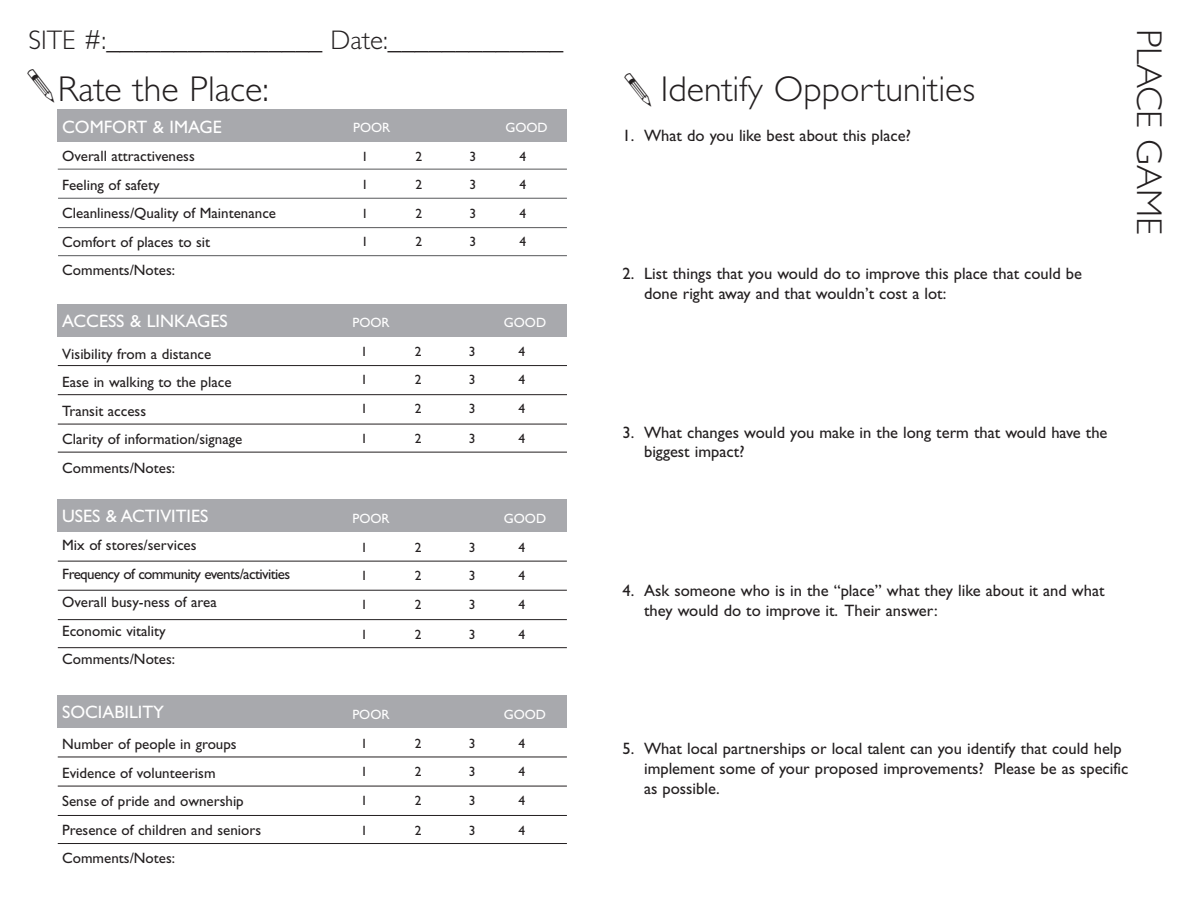
<style>
.page{position:relative;width:1188px;height:918px;background:#fff}
.page>*{position:absolute;margin:0;border:0;box-sizing:border-box;transform-origin:0 0}
.heading{font:300 36px "Gill Sans";color:#231f20}
.t1{font:300 27px "Gill Sans";color:#231f20}
.t2{font:18px "Gill Sans";color:#fff}
.t3{font:16.5px/19.8px "Gill Sans";color:#231f20}
.t4{font:15px "Gill Sans";color:#231f20}
.t5{font:15px "Gill Sans";letter-spacing:-.04em;color:#231f20}
.t6{font:13.5px "Gill Sans";color:#231f20}
.t7{font:13.5px "Gill Sans";color:#fff}
</style>
<div class="page">
<div style="left:58px;top:109px;width:509px;height:33px;background:#a8a9ad"></div>
<hr style="left:58px;top:169px;width:509px;height:1px;background:#57585a">
<hr style="left:58px;top:198px;width:509px;height:1px;background:#57585a">
<hr style="left:58px;top:227px;width:509px;height:1px;background:#57585a">
<hr style="left:58px;top:255px;width:509px;height:1px;background:#57585a">
<div style="left:58px;top:304px;width:509px;height:33px;background:#a8a9ad"></div>
<hr style="left:58px;top:365px;width:509px;height:1px;background:#231f20">
<hr style="left:58px;top:394px;width:509px;height:1px;background:#231f20">
<hr style="left:58px;top:424px;width:509px;height:1px;background:#231f20">
<hr style="left:58px;top:452px;width:509px;height:1px;background:#231f20">
<div style="left:58px;top:500px;width:509px;height:32px;background:#a8a9ad"></div>
<hr style="left:58px;top:561px;width:509px;height:1px;background:#231f20">
<hr style="left:58px;top:590px;width:509px;height:1px;background:#231f20">
<hr style="left:58px;top:619px;width:509px;height:1px;background:#231f20">
<hr style="left:58px;top:647px;width:509px;height:1px;background:#231f20">
<div style="left:58px;top:695px;width:509px;height:33px;background:#a8a9ad"></div>
<hr style="left:58px;top:757px;width:509px;height:1px;background:#231f20">
<hr style="left:58px;top:786px;width:509px;height:1px;background:#231f20">
<hr style="left:58px;top:815px;width:509px;height:1px;background:#231f20">
<hr style="left:58px;top:843px;width:509px;height:1px;background:#231f20">
<p class="t1" style="left:28px;top:25px;width:536px">SITE #:________________ Date:_____________</p>
<p class="heading" style="left:58px;top:69px;width:213px">Rate the Place:</p>
<p class="t2" style="left:62px;top:116px;width:159px">Comfort &amp; Image</p>
<p class="t4" style="left:62px;top:147px;width:134px">Overall attractiveness</p>
<p class="t4" style="left:62px;top:176px;width:99px">Feeling of safety</p>
<p class="t4" style="left:62px;top:204px;width:215px">Cleanliness/Quality of Maintenance</p>
<p class="t4" style="left:62px;top:233px;width:150px">Comfort of places to sit</p>
<p class="t4" style="left:62px;top:261px;width:114px">Comments/Notes:</p>
<p class="t2" style="left:62px;top:311px;width:23px">Access</p>
<p class="t2" style="left:130px;top:311px;width:90px">&amp; Lin kages</p>
<p class="t4" style="left:62px;top:345px;width:151px">Visibility from a distance</p>
<p class="t4" style="left:62px;top:373px;width:171px">Ease in walking to the place</p>
<p class="t4" style="left:62px;top:402px;width:85px">Transit access</p>
<p class="t4" style="left:62px;top:430px;width:182px">Clarity of information/signage</p>
<p class="t4" style="left:62px;top:459px;width:114px">Comments/Notes:</p>
<p class="t2" style="left:62px;top:505px;width:22px">Uses</p>
<p class="t2" style="left:106px;top:505px;width:36px">&amp; Activities</p>
<p class="t4" style="left:62px;top:537px;width:136px">Mix of stores/services</p>
<p class="t5" style="left:62px;top:565px;width:230px">Frequency of community events/activities</p>
<p class="t4" style="left:62px;top:594px;width:156px">Overall busy-ness of area</p>
<p class="t4" style="left:62px;top:622px;width:105px">Economic vitality</p>
<p class="t4" style="left:62px;top:651px;width:114px">Comments/Notes:</p>
<p class="t2" style="left:62px;top:702px;width:104px">Sociability</p>
<p class="t4" style="left:62px;top:736px;width:176px">Number of people in groups</p>
<p class="t4" style="left:62px;top:764px;width:155px">Evidence of volunteerism</p>
<p class="t4" style="left:62px;top:793px;width:183px">Sense of pride and ownership</p>
<p class="t4" style="left:62px;top:821px;width:200px">Presence of children and seniors</p>
<p class="t4" style="left:62px;top:850px;width:114px">Comments/Notes:</p>
<p class="t7" style="left:353px;top:120px;width:39px">pooR</p>
<p class="t7" style="left:505px;top:120px;width:44px">good</p>
<p class="t6" style="left:361px;top:148px;width:8px">1</p>
<p class="t6" style="left:415px;top:148px;width:8px">2</p>
<p class="t6" style="left:469px;top:148px;width:8px">3</p>
<p class="t6" style="left:519px;top:148px;width:8px">4</p>
<p class="t6" style="left:361px;top:177px;width:8px">1</p>
<p class="t6" style="left:415px;top:177px;width:8px">2</p>
<p class="t6" style="left:469px;top:177px;width:8px">3</p>
<p class="t6" style="left:519px;top:177px;width:8px">4</p>
<p class="t6" style="left:361px;top:205px;width:8px">1</p>
<p class="t6" style="left:415px;top:205px;width:8px">2</p>
<p class="t6" style="left:469px;top:205px;width:8px">3</p>
<p class="t6" style="left:519px;top:205px;width:8px">4</p>
<p class="t6" style="left:361px;top:234px;width:8px">1</p>
<p class="t6" style="left:415px;top:234px;width:8px">2</p>
<p class="t6" style="left:469px;top:234px;width:8px">3</p>
<p class="t6" style="left:519px;top:234px;width:8px">4</p>
<p class="t7" style="left:352px;top:315px;width:36px">poor</p>
<p class="t7" style="left:504px;top:315px;width:44px">good</p>
<p class="t6" style="left:361px;top:343px;width:8px">1</p>
<p class="t6" style="left:415px;top:343px;width:8px">2</p>
<p class="t6" style="left:469px;top:343px;width:8px">3</p>
<p class="t6" style="left:519px;top:343px;width:8px">4</p>
<p class="t6" style="left:361px;top:372px;width:8px">1</p>
<p class="t6" style="left:415px;top:372px;width:8px">2</p>
<p class="t6" style="left:469px;top:372px;width:8px">3</p>
<p class="t6" style="left:519px;top:372px;width:8px">4</p>
<p class="t6" style="left:361px;top:400px;width:8px">1</p>
<p class="t6" style="left:415px;top:400px;width:8px">2</p>
<p class="t6" style="left:469px;top:400px;width:8px">3</p>
<p class="t6" style="left:519px;top:400px;width:8px">4</p>
<p class="t6" style="left:361px;top:430px;width:8px">1</p>
<p class="t6" style="left:415px;top:430px;width:8px">2</p>
<p class="t6" style="left:469px;top:430px;width:8px">3</p>
<p class="t6" style="left:519px;top:430px;width:8px">4</p>
<p class="t7" style="left:353px;top:511px;width:36px">poor</p>
<p class="t7" style="left:504px;top:511px;width:44px">good</p>
<p class="t6" style="left:361px;top:539px;width:8px">1</p>
<p class="t6" style="left:415px;top:539px;width:8px">2</p>
<p class="t6" style="left:469px;top:539px;width:8px">3</p>
<p class="t6" style="left:519px;top:539px;width:8px">4</p>
<p class="t6" style="left:361px;top:568px;width:8px">1</p>
<p class="t6" style="left:415px;top:568px;width:8px">2</p>
<p class="t6" style="left:469px;top:568px;width:8px">3</p>
<p class="t6" style="left:519px;top:568px;width:8px">4</p>
<p class="t6" style="left:361px;top:596px;width:8px">1</p>
<p class="t6" style="left:415px;top:596px;width:8px">2</p>
<p class="t6" style="left:469px;top:596px;width:8px">3</p>
<p class="t6" style="left:519px;top:596px;width:8px">4</p>
<p class="t6" style="left:361px;top:626px;width:8px">1</p>
<p class="t6" style="left:415px;top:626px;width:8px">2</p>
<p class="t6" style="left:469px;top:626px;width:8px">3</p>
<p class="t6" style="left:519px;top:626px;width:8px">4</p>
<p class="t7" style="left:352px;top:707px;width:36px">poor</p>
<p class="t7" style="left:504px;top:707px;width:44px">good</p>
<p class="t6" style="left:361px;top:735px;width:8px">1</p>
<p class="t6" style="left:415px;top:735px;width:8px">2</p>
<p class="t6" style="left:469px;top:735px;width:8px">3</p>
<p class="t6" style="left:519px;top:735px;width:8px">4</p>
<p class="t6" style="left:361px;top:764px;width:8px">1</p>
<p class="t6" style="left:415px;top:764px;width:8px">2</p>
<p class="t6" style="left:469px;top:764px;width:8px">3</p>
<p class="t6" style="left:519px;top:764px;width:8px">4</p>
<p class="t6" style="left:361px;top:792px;width:8px">1</p>
<p class="t6" style="left:415px;top:792px;width:8px">2</p>
<p class="t6" style="left:469px;top:792px;width:8px">3</p>
<p class="t6" style="left:519px;top:792px;width:8px">4</p>
<p class="t6" style="left:361px;top:822px;width:8px">1</p>
<p class="t6" style="left:415px;top:822px;width:8px">2</p>
<p class="t6" style="left:469px;top:822px;width:8px">3</p>
<p class="t6" style="left:519px;top:822px;width:8px">4</p>
<p class="heading" style="left:661px;top:69px;width:316px">Identify Opportunities</p>
<p class="t3" style="left:622px;top:125px;width:290px">1. What do you like best about this place?</p>
<p class="t3" style="left:644px;top:264px;width:439px;text-indent:-22px">2. List things that you would do to improve this place that could be done right away and that wouldn’t cost a lot:</p>
<p class="heading" style="left:1169px;top:28px;width:204px;rotate:90deg">Place Game</p>
<p class="t3" style="left:644px;top:422px;width:465px;text-indent:-22px">3. What changes would you make in the long term that would have the biggest impact?</p>
<p class="t3" style="left:644px;top:581px;width:462px;text-indent:-22px">4. Ask someone who is in the “place” what they like about it and what they would do to improve it. Their answer:</p>
<p class="t3" style="left:644px;top:739px;width:486px;text-indent:-22px">5. What local partnerships or local talent can you identify that could help implement some of your proposed improvements? Please be as specific as possible.</p>
</div>
